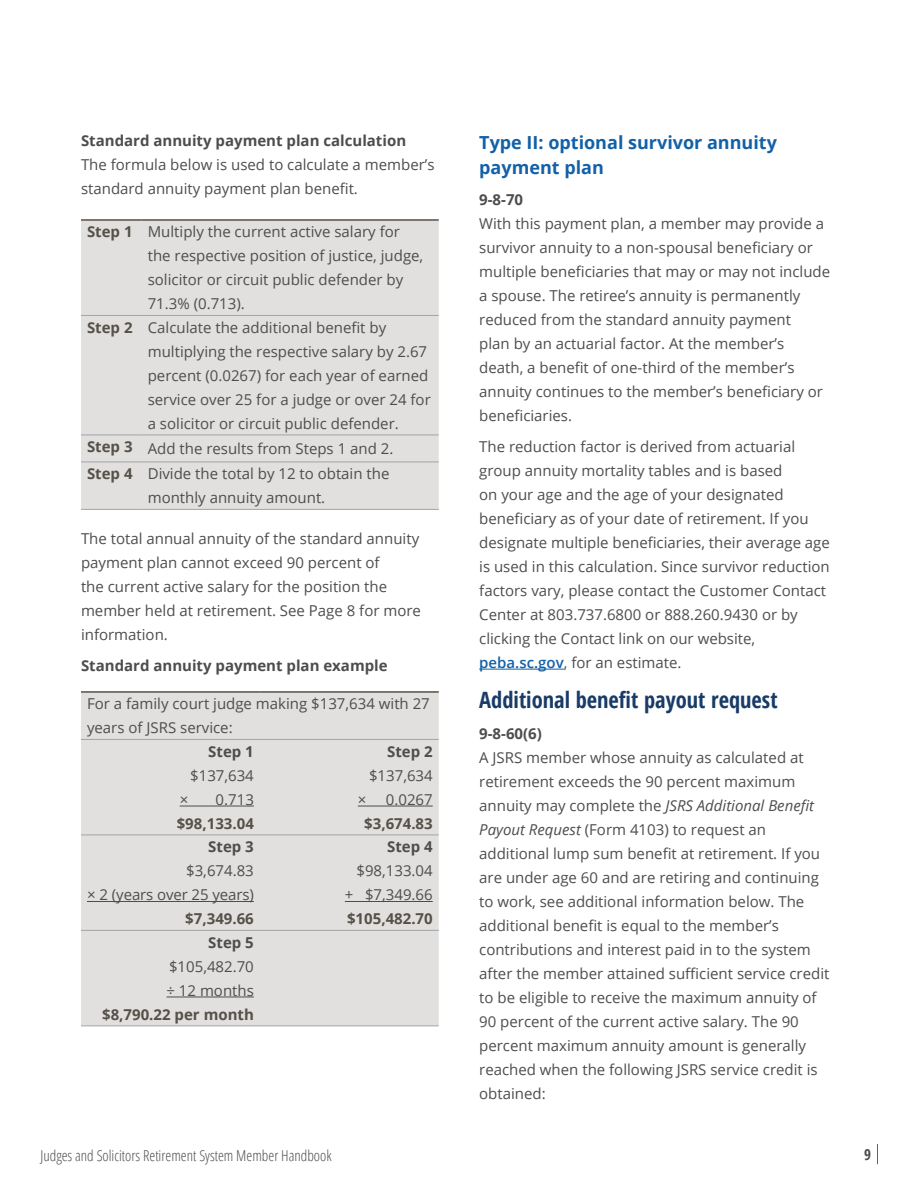
<style>
.page{position:relative;width:918px;height:1188px;background:#fff}
.page>*{position:absolute;margin:0;border:0;box-sizing:border-box;transform-origin:0 0}
.t1{font:700 condensed 22.5px "Open Sans";color:#183b67}
.t2{font:700 18px/25.5px "Open Sans";color:#1260a8}
.t3{font:15px/24px "Open Sans";color:#4d4d4f}
.t4{font:700 15px "Open Sans";color:#4d4d4f}
.t5{font:700 15px "Open Sans";color:#555048}
.t6{font:300 condensed 15px "Open Sans";color:#4d4d4f}
.t7{font:700 condensed 15px "Open Sans";color:#4d4d4f}
.s1{font-weight:700;color:#555048}
.s2{font-weight:600;color:#1260a8}
.s3{font-style:italic}
</style>
<div class="page">
<svg style="left:877px;top:1144px;width:1px;height:20px"></svg>
<div style="left:81px;top:221px;width:358px;height:288px;background:#e2e0de"></div>
<hr style="left:81px;top:315px;width:61px;height:1px;background:#a2a4a7">
<hr style="left:142px;top:315px;width:297px;height:1px;background:#a2a4a7">
<hr style="left:81px;top:435px;width:61px;height:1px;background:#a2a4a7">
<hr style="left:142px;top:435px;width:297px;height:1px;background:#a2a4a7">
<hr style="left:81px;top:462px;width:61px;height:1px;background:#a2a4a7">
<hr style="left:142px;top:462px;width:297px;height:1px;background:#a2a4a7">
<hr style="left:81px;top:509px;width:61px;height:1px;background:#a2a4a7">
<hr style="left:142px;top:509px;width:297px;height:1px;background:#a2a4a7">
<hr style="left:81px;top:219px;width:61px;height:2px;background:#555048">
<hr style="left:142px;top:219px;width:297px;height:2px;background:#555048">
<div style="left:81px;top:693px;width:358px;height:332px;background:#e2e0de"></div>
<hr style="left:81px;top:739px;width:179px;height:1px;background:#a2a4a7">
<hr style="left:260px;top:739px;width:179px;height:1px;background:#a2a4a7">
<hr style="left:81px;top:691px;width:179px;height:2px;background:#555048">
<hr style="left:260px;top:691px;width:179px;height:2px;background:#555048">
<hr style="left:81px;top:835px;width:179px;height:1px;background:#a2a4a7">
<hr style="left:260px;top:835px;width:179px;height:1px;background:#a2a4a7">
<hr style="left:81px;top:930px;width:179px;height:1px;background:#a2a4a7">
<hr style="left:260px;top:930px;width:179px;height:1px;background:#a2a4a7">
<hr style="left:81px;top:1025px;width:179px;height:1px;background:#a2a4a7">
<hr style="left:260px;top:1025px;width:179px;height:1px;background:#a2a4a7">
<hr style="left:180px;top:806px;width:74px;height:1px;background:#4d4d4f">
<hr style="left:358px;top:806px;width:75px;height:1px;background:#4d4d4f">
<hr style="left:87px;top:901px;width:167px;height:1px;background:#4d4d4f">
<hr style="left:345px;top:901px;width:88px;height:1px;background:#4d4d4f">
<hr style="left:166px;top:997px;width:88px;height:1px;background:#4d4d4f">
<hr style="left:479px;top:669px;width:85px;height:1px;background:#1260a8">
<p class="t4" style="left:81px;top:130px;width:327px">Standard annuity payment plan calculation</p>
<p class="t3" style="left:81px;top:153px;width:355px">The formula below is used to calculate a member’s standard annuity payment plan benefit.</p>
<p class="t3" style="left:87px;top:220px;width:314px"><span class="s1">Step 1</span> Multiply the current active salary for</p>
<p class="t3" style="left:148px;top:244px;width:277px">the respective position of justice, judge,</p>
<p class="t3" style="left:148px;top:268px;width:257px">solicitor or circuit public defender by</p>
<p class="t3" style="left:148px;top:292px;width:96px">71.3% (0.713).</p>
<p class="t3" style="left:87px;top:315px;width:301px"><span class="s1">Step 2</span> Calculate the additional benefit by</p>
<p class="t3" style="left:148px;top:339px;width:281px">multiplying the respective salary by 2.67</p>
<p class="t3" style="left:148px;top:363px;width:282px">percent (0.0267) for each year of earned</p>
<p class="t3" style="left:148px;top:387px;width:285px">service over 25 for a judge or over 24 for</p>
<p class="t3" style="left:148px;top:411px;width:250px">a solicitor or circuit public defender.</p>
<p class="t3" style="left:87px;top:436px;width:306px"><span class="s1">Step 3</span> Add the results from Steps 1 and 2.</p>
<p class="t3" style="left:87px;top:462px;width:304px"><span class="s1">Step 4</span> Divide the total by 12 to obtain the</p>
<p class="t3" style="left:148px;top:486px;width:177px">monthly annuity amount.</p>
<p class="t3" style="left:81px;top:526px;width:341px">The total annual annuity of the standard annuity payment plan cannot exceed 90 percent of<br>the current active salary for the position the member held at retirement. See Page 8 for more information.</p>
<p class="t4" style="left:81px;top:655px;width:308px">Standard annuity payment plan example</p>
<p class="t3" style="left:87px;top:692px;width:344px">For a family court judge making $137,634 with 27 years of JSRS service:</p>
<p class="t4" style="left:208px;top:741px;width:47px">Step 1</p>
<p class="t3" style="left:190px;top:763px;width:65px">$137,634</p>
<p class="t3" style="left:180px;top:787px;width:10px">×</p>
<p class="t3" style="left:216px;top:787px;width:40px">0.713</p>
<p class="t5" style="left:177px;top:813px;width:79px">$98,133.04</p>
<p class="t4" style="left:387px;top:741px;width:47px">Step 2</p>
<p class="t3" style="left:369px;top:763px;width:65px">$137,634</p>
<p class="t3" style="left:358px;top:787px;width:10px">×</p>
<p class="t3" style="left:386px;top:787px;width:48px">0.0267</p>
<p class="t5" style="left:364px;top:813px;width:70px">$3,674.83</p>
<p class="t4" style="left:208px;top:836px;width:47px">Step 3</p>
<p class="t3" style="left:87px;top:859px;width:168px;text-align:right">$3,674.83<br>× 2 (years over 25 years)</p>
<p class="t5" style="left:185px;top:908px;width:70px">$7,349.66</p>
<p class="t4" style="left:208px;top:932px;width:47px">Step 5</p>
<p class="t3" style="left:166px;top:954px;width:89px">$105,482.70 ÷ 12 months</p>
<p class="t5" style="left:102px;top:1004px;width:153px">$8,790.22 per month</p>
<p class="t4" style="left:387px;top:836px;width:47px">Step 4</p>
<p class="t3" style="left:345px;top:859px;width:90px;text-align:right">$98,133.04 + $7,349.66</p>
<p class="t5" style="left:347px;top:908px;width:87px">$105,482.70</p>
<p class="t2" style="left:479px;top:129px;width:299px">Type II: optional survivor annuity payment plan</p>
<p class="t4" style="left:479px;top:189px;width:45px">9-8-70</p>
<p class="t3" style="left:479px;top:211px;width:352px">With this payment plan, a member may provide a survivor annuity to a non-spousal beneficiary or multiple beneficiaries that may or may not include a spouse. The retiree’s annuity is permanently reduced from the standard annuity payment<br>plan by an actuarial factor. At the member’s death, a benefit of one-third of the member’s annuity continues to the member’s beneficiary or beneficiaries.</p>
<p class="t3" style="left:479px;top:434px;width:352px">The reduction factor is derived from actuarial group annuity mortality tables and is based<br>on your age and the age of your designated beneficiary as of your date of retirement. If you designate multiple beneficiaries, their average age is used in this calculation. Since survivor reduction factors vary, please contact the Customer Contact Center at 803.737.6800 or 888.260.9430 or by clicking the Contact link on our website, <span class="s2">peba.sc.gov</span>, for an estimate.</p>
<h1 class="t1" style="left:479px;top:684px;width:300px">Additional benefit payout request</h1>
<p class="t4" style="left:479px;top:723px;width:64px">9-8-60(6)</p>
<p class="t3" style="left:479px;top:745px;width:352px">A JSRS member whose annuity as calculated at retirement exceeds the 90 percent maximum annuity may complete the <span class="s3">JSRS Additional Benefit Payout Request</span> (Form 4103) to request an additional lump sum benefit at retirement. If you are under age 60 and are retiring and continuing to work, see additional information below. The additional benefit is equal to the member’s contributions and interest paid in to the system after the member attained sufficient service credit to be eligible to receive the maximum annuity of 90 percent of the current active salary. The 90 percent maximum annuity amount is generally reached when the following JSRS service credit is obtained:</p>
<p class="t6" style="left:40px;top:1145px;width:293px">Judges and Solicitors Retirement System Member Handbook</p>
<p class="t7" style="left:864px;top:1144px;width:8px">9</p>
</div>
